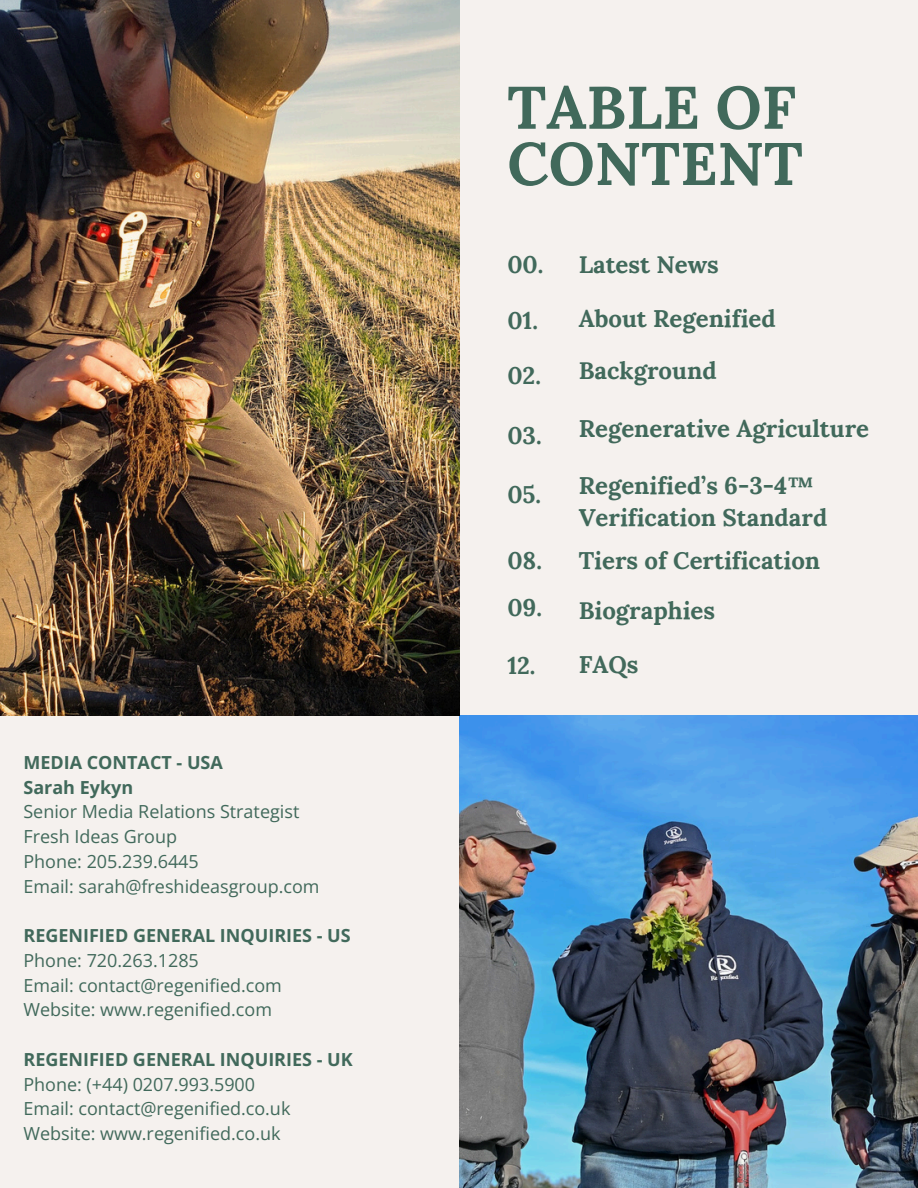
<style>
.page{position:relative;width:918px;height:1188px;background:#f5f1ee}
.page>*{position:absolute;margin:0;border:0;box-sizing:border-box;transform-origin:0 0}
.t1{font:700 60px/56.2px "Lora";color:#41695b}
.t2{font:700 24px/32.7px "Lora";color:#41695b}
.t3{font:18px "Open Sans";color:#41695b}
.t4{font:700 18px "Open Sans";color:#41695b}
</style>
<div class="page">
<img style="left:459px;top:715px;width:459px;height:473px">
<img style="left:0;top:0;width:460px;height:716px">
<h1 class="t4" style="left:23px;top:750px;width:201px">MEDIA CONTACT - USA</h1>
<h2 class="t4" style="left:23px;top:774px;width:111px">Sarah Eykyn</h2>
<h3 class="t3" style="left:23px;top:799px;width:277px">Senior Media Relations Strategist</h3>
<h3 class="t3" style="left:23px;top:824px;width:155px">Fresh Ideas Group</h3>
<h2 class="t3" style="left:23px;top:849px;width:177px">Phone: 205.239.6445</h2>
<h3 class="t3" style="left:23px;top:873px;width:298px">Email: sarah@freshideasgroup.com</h3>
<h3 class="t4" style="left:23px;top:923px;width:329px">REGENIFIED GENERAL INQUIRIES - US</h3>
<h2 class="t3" style="left:23px;top:948px;width:177px">Phone: 720.263.1285</h2>
<h3 class="t3" style="left:23px;top:972px;width:260px">Email: contact@regenified.com</h3>
<h2 class="t3" style="left:23px;top:997px;width:250px">Website: www.regenified.com</h2>
<h2 class="t4" style="left:23px;top:1047px;width:331px">REGENIFIED GENERAL INQUIRIES - UK</h2>
<h3 class="t3" style="left:23px;top:1071px;width:233px">Phone: (+44) 0207.993.5900</h3>
<h2 class="t3" style="left:23px;top:1096px;width:269px">Email: contact@regenified.co.uk</h2>
<h3 class="t3" style="left:23px;top:1121px;width:259px">Website: www.regenified.co.uk</h3>
<h3 class="t1" style="left:507px;top:79px;width:297px">TABLE OF<br>CONTENT</h3>
<p class="t2" style="left:507px;top:248px;width:38px">00.</p>
<p class="t2" style="left:507px;top:304px;width:32px">01.</p>
<p class="t2" style="left:507px;top:359px;width:35px">02.</p>
<p class="t2" style="left:507px;top:419px;width:36px">03.</p>
<p class="t2" style="left:507px;top:478px;width:35px">05.</p>
<p class="t2" style="left:507px;top:543px;width:36px">08.</p>
<p class="t2" style="left:579px;top:248px;width:142px">Latest News</p>
<h2 class="t2" style="left:579px;top:302px;width:199px">About Regenified</h2>
<p class="t2" style="left:579px;top:354px;width:139px">Background</p>
<p class="t2" style="left:579px;top:412px;width:292px">Regenerative Agriculture</p>
<p class="t2" style="left:579px;top:469px;width:250px">Regenified’s 6-3-4™<br>Verification Standard</p>
<p class="t2" style="left:579px;top:544px;width:243px">Tiers of Certification</p>
<p class="t2" style="left:507px;top:591px;width:36px">09.</p>
<p class="t2" style="left:579px;top:594px;width:138px">Biographies</p>
<p class="t2" style="left:507px;top:649px;width:30px">12.</p>
<p class="t2" style="left:579px;top:648px;width:61px">FAQs</p>
</div>
